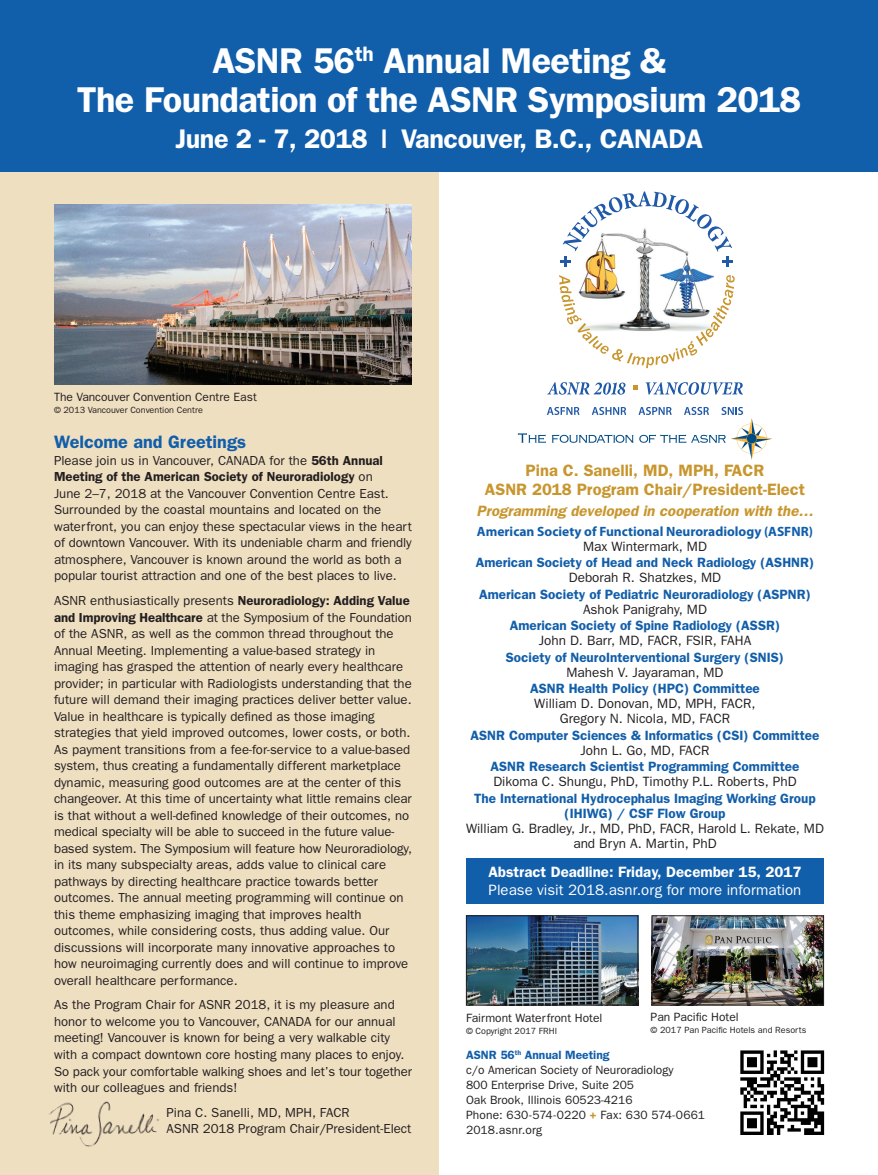
<style>
.page{position:relative;width:878px;height:1175px;background:#fff}
.page>*{position:absolute;margin:0;border:0;box-sizing:border-box;transform-origin:0 0}
.t1{font:600 36px "Franklin Gothic";letter-spacing:-.015em;color:#fff}
.t2{font:600 27px "Franklin Gothic";letter-spacing:-.015em;color:#fff}
.t3{font:600 18px "Franklin Gothic";color:#115eaa}
.t4{font:600 16.5px/19.5px "Franklin Gothic";color:#c8962e;text-align:center}
._17_Society_Names{font:15px "Franklin Gothic";color:#fff}
.t5{font:italic 600 15px "Franklin Gothic";color:#c8962e}
._17_Society_Names-2{font:600 15px "Franklin Gothic";color:#fff}
._17_Society_Names-3{font:600 13.5px/15px "Franklin Gothic";color:#115eaa;text-align:center}
.t6{font:13.5px/15px "Franklin Gothic";color:#231f20;text-align:center}
._17_Society_Names-4{font:700 13.5px "Myriad Pro";color:#115eaa}
.t7{font:13.2px/16.5px "Franklin Gothic";color:#231f20}
.captions{font:12px "Franklin Gothic";color:#231f20}
.t8{font:600 12px "Franklin Gothic";color:#115eaa}
.captions-2{font:9px "Franklin Gothic";color:#231f20}
.s1{font-weight:600}
.s2{font-weight:600;color:#c8962e}
</style>
<div class="page">
<img style="left:740px;top:1050px;width:85px;height:85px">
<img style="left:585px;top:267px;width:124px;height:8px">
<svg style="left:559px;top:275px;width:175px;height:93px"></svg>
<svg style="left:547px;top:382px;width:78px;height:12px"></svg>
<svg style="left:645px;top:382px;width:98px;height:12px"></svg>
<svg style="left:633px;top:385px;width:5px;height:5px"></svg>
<svg style="left:560px;top:191px;width:173px;height:76px"></svg>
<div style="left:0;top:0;width:439px;height:1174px;background:#efdfc1"></div>
<div style="left:0;top:0;width:878px;height:171px;background:#115eaa"></div>
<img style="left:54px;top:204px;width:358px;height:180px">
<img style="left:468px;top:917px;width:168px;height:86px">
<div style="left:466px;top:915px;width:172px;height:90px;border:1px solid #231f20"></div>
<img style="left:653px;top:917px;width:169px;height:86px">
<div style="left:651px;top:915px;width:173px;height:90px;border:1px solid #231f20"></div>
<svg style="left:518px;top:407px;width:254px;height:52px"></svg>
<img style="left:49px;top:1101px;width:110px;height:46px">
<div style="left:466px;top:858px;width:358px;height:45px;background:#115eaa"></div>
<p class="t1" style="left:212px;top:39px;width:455px">ASNR 56<sup>th</sup> Annual Meeting &amp;</p>
<p class="t1" style="left:77px;top:78px;width:725px">The Foundation of the ASNR Symposium 2018</p>
<p class="t2" style="left:175px;top:122px;width:529px">June 2 - 7, 2018 | Vancouver, B.C., CANADA</p>
<p class="captions" style="left:54px;top:389px;width:204px">The Vancouver Convention Centre East</p>
<p class="captions-2" style="left:54px;top:404px;width:150px">© 2013 Vancouver Convention Centre</p>
<p class="t3" style="left:54px;top:431px;width:194px">Welcome and Greetings</p>
<p class="t7" style="left:54px;top:452px;width:359px">Please join us in Vancouver, CANADA for the <span class="s1">56th Annual Meeting of the American Society of Neuroradiology</span> on<br>June 2–7, 2018 at the Vancouver Convention Centre East.<br>Surrounded by the coastal mountains and located on the waterfront, you can enjoy these spectacular views in the heart of downtown Vancouver. With its undeniable charm and friendly atmosphere, Vancouver is known around the world as both a popular tourist attraction and one of the best places to live.</p>
<p class="t7" style="left:54px;top:592px;width:359px">ASNR enthusiastically presents <span class="s1">Neuroradiology: Adding Value and Improving Healthcare</span> at the Symposium of the Foundation of the ASNR, as well as the common thread throughout the Annual Meeting. Implementing a value-based strategy in imaging has grasped the attention of nearly every healthcare provider; in particular with Radiologists understanding that the future will demand their imaging practices deliver better value.<br>Value in healthcare is typically defined as those imaging strategies that yield improved outcomes, lower costs, or both.<br>As payment transitions from a fee-for-service to a value-based system, thus creating a fundamentally different marketplace dynamic, measuring good outcomes are at the center of this changeover. At this time of uncertainty what little remains clear is that without a well-defined knowledge of their outcomes, no medical specialty will be able to succeed in the future value&shy;based system. The Symposium will feature how Neuroradiology, in its many subspecialty areas, adds value to clinical care pathways by directing healthcare practice towards better outcomes. The annual meeting programming will continue on this theme emphasizing imaging that improves health outcomes, while considering costs, thus adding value. Our discussions will incorporate many innovative approaches to how neuroimaging currently does and will continue to improve overall healthcare performance.</p>
<p class="t7" style="left:54px;top:996px;width:359px">As the Program Chair for ASNR 2018, it is my pleasure and honor to welcome you to Vancouver, CANADA for our annual meeting! Vancouver is known for being a very walkable city with a compact downtown core hosting many places to enjoy.<br>So pack your comfortable walking shoes and let’s tour together with our colleagues and friends!</p>
<p class="t7" style="left:166px;top:1103px;width:246px">Pina C. Sanelli, MD, MPH, FACR<br>ASNR 2018 Program Chair/President-Elect</p>
<p class="t4" style="left:485px;top:459px;width:321px">Pina C. Sanelli, MD, MPH, FACR<br>ASNR 2018 Program Chair/President-Elect</p>
<p class="t5" style="left:476px;top:502px;width:338px">Programming developed in cooperation with the…</p>
<p class="_17_Society_Names-4" style="left:477px;top:522px;width:337px">American Society of Functional Neuroradiology (ASFNR)</p>
<p class="t6" style="left:583px;top:538px;width:125px">Max Wintermark, MD</p>
<p class="_17_Society_Names-3" style="left:475px;top:554px;width:340px">American Society of Head and Neck Radiology (ASHNR)</p>
<p class="t6" style="left:568px;top:569px;width:154px">Deborah R. Shatzkes, MD</p>
<p class="_17_Society_Names-3" style="left:479px;top:586px;width:333px">American Society of Pediatric Neuroradiology (ASPNR)</p>
<p class="t6" style="left:583px;top:601px;width:125px">Ashok Panigrahy, MD</p>
<p class="_17_Society_Names-3" style="left:509px;top:617px;width:272px">American Society of Spine Radiology (ASSR)</p>
<p class="t6" style="left:538px;top:632px;width:214px">John D. Barr, MD, FACR, FSIR, FAHA</p>
<p class="_17_Society_Names-3" style="left:506px;top:649px;width:280px">Society of NeuroInterventional Surgery (SNIS)</p>
<p class="t6" style="left:566px;top:664px;width:158px">Mahesh V. Jayaraman, MD</p>
<p class="_17_Society_Names-3" style="left:530px;top:680px;width:231px">ASNR Health Policy (HPC) Committee</p>
<p class="t6" style="left:534px;top:695px;width:223px">William D. Donovan, MD, MPH, FACR,<br>Gregory N. Nicola, MD, FACR</p>
<p class="_17_Society_Names-3" style="left:470px;top:727px;width:350px">ASNR Computer Sciences &amp; Informatics (CSI) Committee</p>
<p class="t6" style="left:580px;top:742px;width:131px">John L. Go, MD, FACR</p>
<p class="_17_Society_Names-3" style="left:490px;top:758px;width:310px">ASNR Research Scientist Programming Committee</p>
<p class="t6" style="left:493px;top:773px;width:305px">Dikoma C. Shungu, PhD, Timothy P.L. Roberts, PhD</p>
<p class="_17_Society_Names-3" style="left:474px;top:790px;width:343px">The International Hydrocephalus Imaging Working Group (IHIWG) / CSF Flow Group</p>
<p class="t6" style="left:466px;top:820px;width:359px">William G. Bradley, Jr., MD, PhD, FACR, Harold L. Rekate, MD and Bryn A. Martin, PhD</p>
<p class="_17_Society_Names-2" style="left:488px;top:863px;width:315px">Abstract Deadline: Friday, December 15, 2017</p>
<p class="_17_Society_Names" style="left:488px;top:881px;width:314px">Please visit 2018.asnr.org for more information</p>
<p class="captions" style="left:466px;top:1010px;width:138px">Fairmont Waterfront Hotel</p>
<p class="captions-2" style="left:466px;top:1025px;width:93px">© Copyright 2017 FRHI</p>
<p class="captions" style="left:650px;top:1010px;width:90px">Pan Pacific Hotel</p>
<p class="captions-2" style="left:650px;top:1024px;width:157px">© 2017 Pan Pacific Hotels and Resorts</p>
<p class="t8" style="left:466px;top:1048px;width:145px">ASNR 56<sup>th</sup> Annual Meeting</p>
<p class="captions" style="left:466px;top:1063px;width:209px">c/o American Society of Neuroradiology</p>
<p class="captions" style="left:466px;top:1078px;width:169px">800 Enterprise Drive, Suite 205</p>
<p class="captions" style="left:466px;top:1093px;width:168px">Oak Brook, Illinois 60523-4216</p>
<p class="captions" style="left:466px;top:1108px;width:240px">Phone: 630-574-0220 <span class="s2">+</span> Fax: 630 574-0661</p>
<p class="captions" style="left:466px;top:1123px;width:78px">2018.asnr.org</p>
</div>
